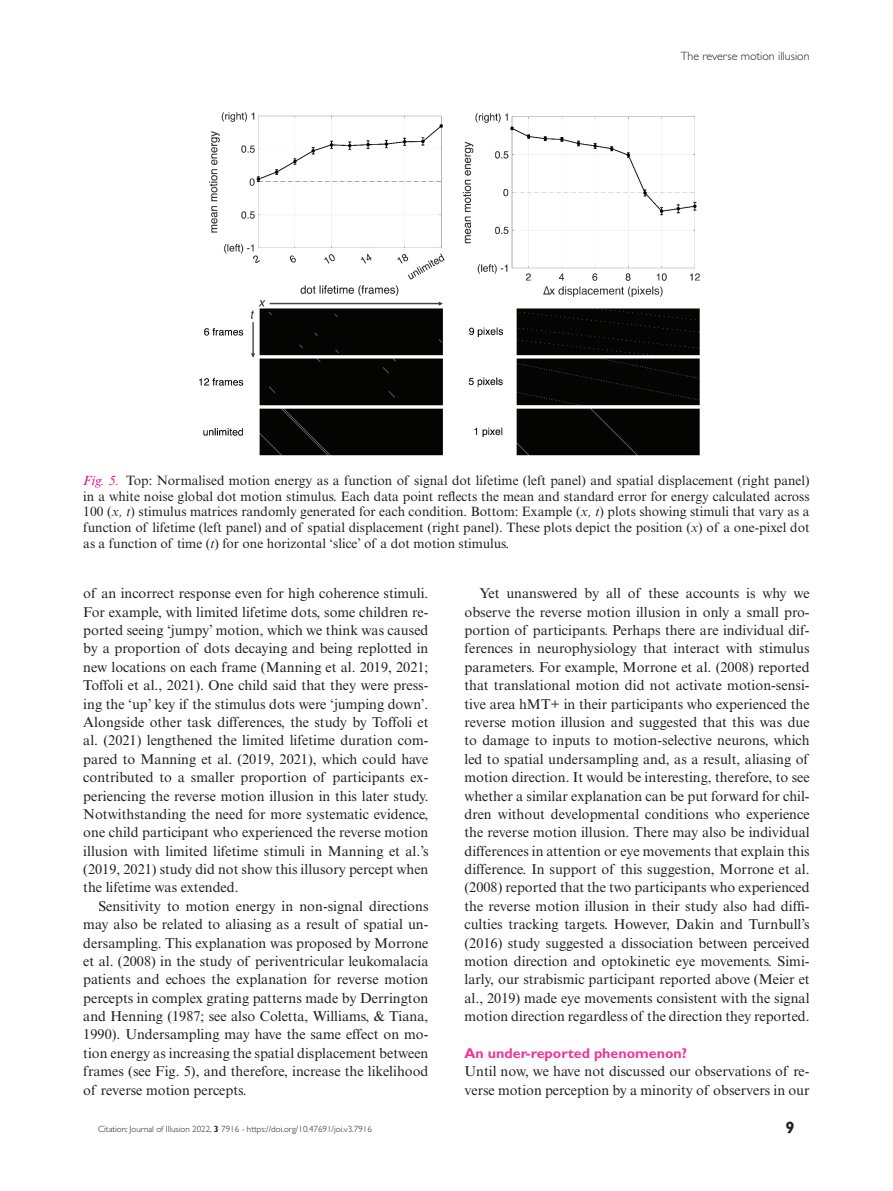
<style>
.page{position:relative;width:893px;height:1191px;background:#fff}
.page>*{position:absolute;margin:0;border:0;box-sizing:border-box;transform-origin:0 0}
.t1{font:700 16.5px "Gill Sans Std";color:#231f20}
.TXI{font:14.25px/18.5px "Times New Roman MT Std";color:#231f20;text-align:justify}
.TX{font:14.25px/18.3px "Times New Roman MT Std";color:#231f20}
.t2{font:700 14.25px "Gill Sans Std";color:#ed3896}
.FC{font:13.5px/15.8px "Times New Roman MT Std";color:#231f20;text-align:justify}
.t3{font:300 12px "Gill Sans Std";color:#231f20}
.t4{font:300 9px "Gill Sans Std";color:#231f20}
.s1{font-style:italic;color:#ed028c}
.s2{font-style:italic}
.s3{font-weight:700}
</style>
<div class="page">
<img style="left:199px;top:112px;width:501px;height:344px">
<p class="t3" style="left:681px;top:50px;width:130px">The reverse motion illusion</p>
<p class="FC" style="left:83px;top:472px;width:728px"><span class="s1">Fig. 5.</span> Top: Normalised motion energy as a function of signal dot lifetime (left panel) and spatial displacement (right panel) in a white noise global dot motion stimulus. Each data point reflects the mean and standard error for energy calculated across 100 (<span class="s2">x, t</span>) stimulus matrices randomly generated for each condition. Bottom: Example (<span class="s2">x, t</span>) plots showing stimuli that vary as a function of lifetime (left panel) and of spatial displacement (right panel). These plots depict the position (<span class="s2">x</span>) of a one-pixel dot as a function of time (<span class="s2">t</span>) for one horizontal ‘slice’ of a dot motion stimulus.</p>
<p class="TXI" style="left:83px;top:584px;width:347px">of an incorrect response even for high coherence stimuli.<br>For example, with limited lifetime dots, some children re&shy;ported seeing ‘jumpy’ motion, which we think was caused by a proportion of dots decaying and being replotted in new locations on each frame (Manning et al. 2019, 2021; Toffoli et al., 2021). One child said that they were press&shy;ing the ‘up’ key if the stimulus dots were ‘jumping down’.<br>Alongside other task differences, the study by Toffoli et al. (2021) lengthened the limited lifetime duration com&shy;pared to Manning et al. (2019, 2021), which could have contributed to a smaller proportion of participants ex&shy;periencing the reverse motion illusion in this later study.<br>Notwithstanding the need for more systematic evidence, one child participant who experienced the reverse motion illusion with limited lifetime stimuli in Manning et al.’s (2019, 2021) study did not show this illusory percept when the lifetime was extended.</p>
<p class="TXI" style="left:83px;top:896px;width:347px;text-indent:15px">Sensitivity to motion energy in non-signal directions may also be related to aliasing as a result of spatial un&shy;dersampling. This explanation was proposed by Morrone et al. (2008) in the study of periventricular leukomalacia patients and echoes the explanation for reverse motion percepts in complex grating patterns made by Derrington and Henning (1987; see also Coletta, Williams, &amp; Tiana, 1990). Undersampling may have the same effect on mo&shy;tion energy as increasing the spatial displacement between frames (see Fig. 5), and therefore, increase the likelihood of reverse motion percepts.</p>
<p class="TXI" style="left:464px;top:584px;width:347px;text-indent:15px">Yet unanswered by all of these accounts is why we observe the reverse motion illusion in only a small pro&shy;portion of participants. Perhaps there are individual dif&shy;ferences in neurophysiology that interact with stimulus parameters. For example, Morrone et al. (2008) reported that translational motion did not activate motion-sensi&shy;tive area hMT+ in their participants who experienced the reverse motion illusion and suggested that this was due to damage to inputs to motion-selective neurons, which led to spatial undersampling and, as a result, aliasing of motion direction. It would be interesting, therefore, to see whether a similar explanation can be put forward for chil&shy;dren without developmental conditions who experience the reverse motion illusion. There may also be individual differences in attention or eye movements that explain this difference. In support of this suggestion, Morrone et al. (2008) reported that the two participants who experienced the reverse motion illusion in their study also had diffi&shy;culties tracking targets. However, Dakin and Turnbull’s (2016) study suggested a dissociation between perceived motion direction and optokinetic eye movements. Simi&shy;larly, our strabismic participant reported above (Meier et al., 2019) made eye movements consistent with the signal motion direction regardless of the direction they reported.</p>
<h1 class="t2" style="left:464px;top:1044px;width:224px">An under-reported phenomenon?</h1>
<p class="TX" style="left:464px;top:1062px;width:347px">Until now, we have not discussed our observations of re&shy;verse motion perception by a minority of observers in our</p>
<p class="t4" style="left:98px;top:1124px;width:275px">Citation: Journal of Illusion 2022, <span class="s3">3</span> 7916 - https://doi.org/10.47691/joi.v3.7916</p>
<p class="t1" style="left:785px;top:1118px;width:11px">9</p>
</div>
